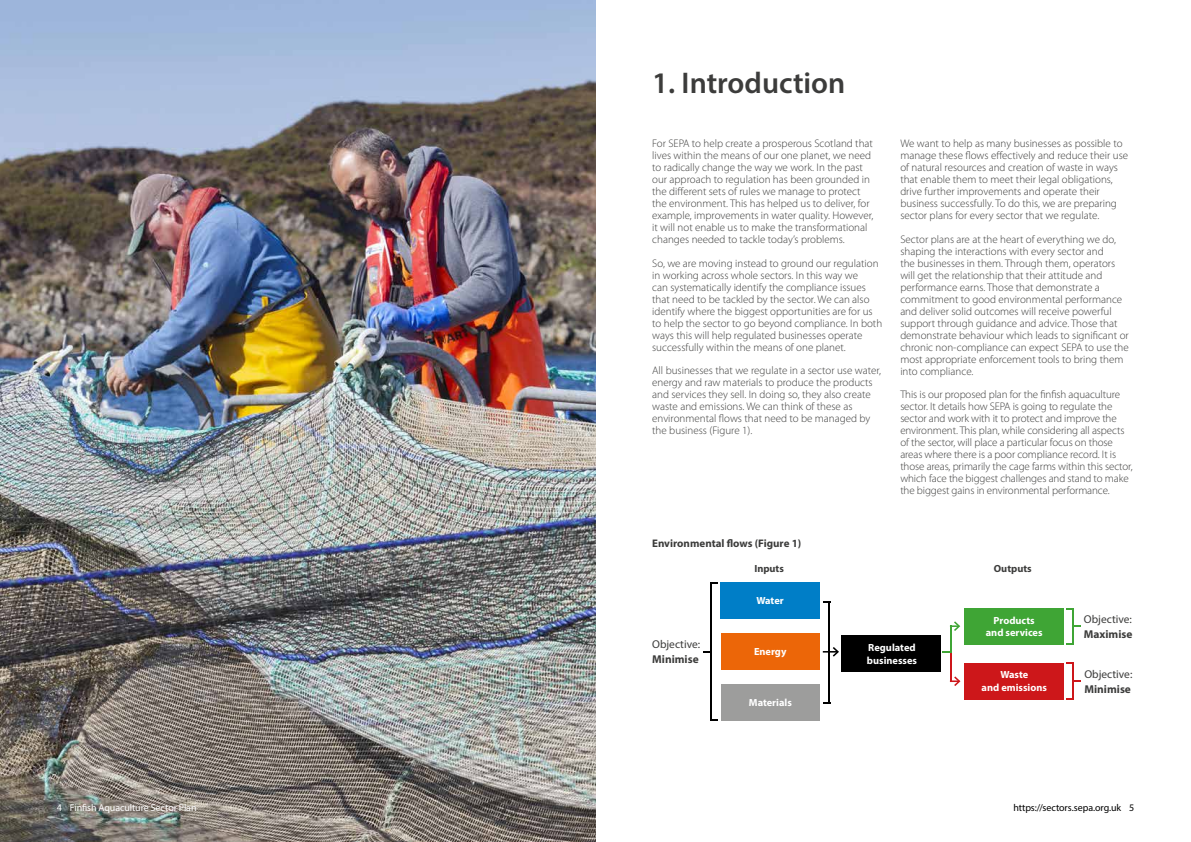
<style>
.page{position:relative;width:1191px;height:842px;background:#fff}
.page>*{position:absolute;margin:0;border:0;box-sizing:border-box;transform-origin:0 0}
.t1{font:600 30px "Myriad Pro";color:#3c3c3b}
.t2{font:11.4px "Myriad Pro";color:#3c3c3b}
.t3{font:700 11.4px "Myriad Pro";color:#3c3c3b}
.t4{font:300 11px/12px "Myriad Pro";color:#3c3c3b}
.t5{font:700 11px "Myriad Pro";color:#3c3c3b}
.t6{font:700 10.4px/12.4px "Myriad Pro";color:#fff;text-align:center}
.t7{font:700 10.4px "Myriad Pro";color:#3c3c3b}
.t8{font:10px "Myriad Pro";letter-spacing:-.01em;color:#fff}
.t9{font:10px "Myriad Pro";letter-spacing:-.01em;color:#000}
</style>
<div class="page">
<img style="left:0;top:0;width:595px;height:842px">
<svg style="left:711px;top:582px;width:6px;height:2px"></svg>
<hr style="left:710px;top:582px;width:1px;height:139px;background:#000">
<div style="left:720px;top:582px;width:99px;height:37px;background:#007ec7"></div>
<div style="left:720px;top:633px;width:99px;height:37px;background:#ec6608"></div>
<div style="left:721px;top:684px;width:98px;height:37px;background:#9d9d9c"></div>
<hr style="left:828px;top:601px;width:2px;height:103px;background:#000">
<svg style="left:823px;top:647px;width:16px;height:10px"></svg>
<div style="left:841px;top:635px;width:100px;height:37px;background:#000"></div>
<div style="left:964px;top:608px;width:99px;height:36px;background:#3fa535"></div>
<hr style="left:950px;top:625px;width:1px;height:57px;background:#cd171a">
<div style="left:964px;top:663px;width:99px;height:36px;background:#cd171a"></div>
<svg style="left:951px;top:675px;width:10px;height:11px"></svg>
<svg style="left:942px;top:621px;width:19px;height:31px"></svg>
<svg style="left:1073px;top:625px;width:7px;height:2px"></svg>
<hr style="left:1072px;top:608px;width:1px;height:36px;background:#3fa535">
<svg style="left:1073px;top:680px;width:7px;height:2px"></svg>
<hr style="left:1072px;top:663px;width:1px;height:36px;background:#cd171a">
<h1 class="t1" style="left:652px;top:64px;width:195px">1. Introduction</h1>
<p class="t4" style="left:652px;top:137px;width:223px">For SEPA to help create a prosperous Scotland that lives within the means of our one planet, we need to radically change the way we work. In the past our approach to regulation has been grounded in the different sets of rules we manage to protect the environment. This has helped us to deliver, for example, improvements in water quality. However, it will not enable us to make the transformational changes needed to tackle today’s problems.</p>
<p class="t4" style="left:652px;top:257px;width:231px">So, we are moving instead to ground our regulation in working across whole sectors. In this way we<br>can systematically identify the compliance issues that need to be tackled by the sector. We can also identify where the biggest opportunities are for us to help the sector to go beyond compliance. In both ways this will help regulated businesses operate successfully within the means of one planet.</p>
<p class="t4" style="left:652px;top:364px;width:230px">All businesses that we regulate in a sector use water, energy and raw materials to produce the products and services they sell. In doing so, they also create waste and emissions. We can think of these as environmental flows that need to be managed by the business (Figure 1).</p>
<p class="t5" style="left:652px;top:536px;width:151px">Environmental flows (Figure 1)</p>
<p class="t4" style="left:900px;top:137px;width:229px">We want to help as many businesses as possible to manage these flows effectively and reduce their use of natural resources and creation of waste in ways that enable them to meet their legal obligations, drive further improvements and operate their business successfully. To do this, we are preparing sector plans for every sector that we regulate.</p>
<p class="t4" style="left:900px;top:233px;width:230px">Sector plans are at the heart of everything we do, shaping the interactions with every sector and<br>the businesses in them. Through them, operators will get the relationship that their attitude and performance earns. Those that demonstrate a commitment to good environmental performance and deliver solid outcomes will receive powerful support through guidance and advice. Those that demonstrate behaviour which leads to significant or chronic non-compliance can expect SEPA to use the most appropriate enforcement tools to bring them into compliance.</p>
<p class="t4" style="left:900px;top:388px;width:234px">This is our proposed plan for the finfish aquaculture sector. It details how SEPA is going to regulate the sector and work with it to protect and improve the environment. This plan, while considering all aspects of the sector, will place a particular focus on those areas where there is a poor compliance record. It is those areas, primarily the cage farms within this sector, which face the biggest challenges and stand to make the biggest gains in environmental performance.</p>
<p class="t7" style="left:754px;top:562px;width:31px">Inputs</p>
<p class="t7" style="left:993px;top:562px;width:39px">Outputs</p>
<p class="t2" style="left:652px;top:638px;width:49px">Objective:</p>
<p class="t3" style="left:652px;top:652px;width:48px">Minimise</p>
<p class="t6" style="left:756px;top:594px;width:29px">Water</p>
<p class="t6" style="left:754px;top:645px;width:34px">Energy</p>
<p class="t6" style="left:749px;top:696px;width:44px">Materials</p>
<p class="t6" style="left:867px;top:641px;width:52px;text-align:left">Regulated businesses</p>
<p class="t6" style="left:985px;top:613px;width:58px">Products and services</p>
<p class="t6" style="left:981px;top:668px;width:67px">Waste<br>and emissions</p>
<p class="t2" style="left:1084px;top:612px;width:49px">Objective:</p>
<p class="t3" style="left:1084px;top:626px;width:50px">Maximise</p>
<p class="t2" style="left:1084px;top:667px;width:49px">Objective:</p>
<p class="t3" style="left:1084px;top:681px;width:48px">Minimise</p>
<p class="t8" style="left:57px;top:802px;width:141px">4 Finfish Aquaculture Sector Plan</p>
<p class="t9" style="left:1013px;top:802px;width:122px">https://sectors.sepa.org.uk 5</p>
</div>
